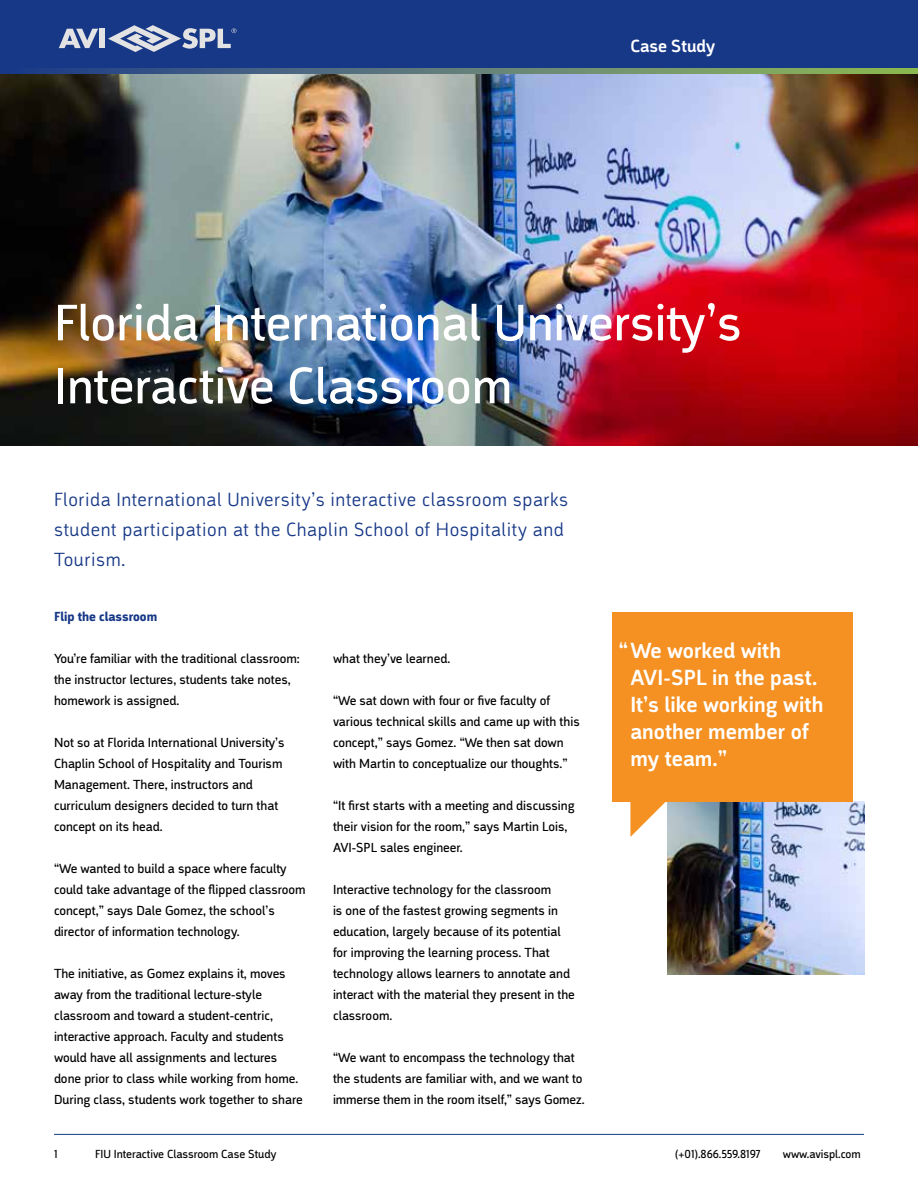
<style>
.page{position:relative;width:918px;height:1188px;background:#fff}
.page>*{position:absolute;margin:0;border:0;box-sizing:border-box;transform-origin:0 0}
.t1{font:52.5px/63px "Argumentum";color:#fff}
.t2{font:500 22.5px/27px "Argumentum";letter-spacing:.005em;color:#fff}
.t3{font:300 19.5px/30px "Argumentum";letter-spacing:.03em;color:#173887}
.t4{font:500 18px "Argumentum";color:#fff}
.t5{font:13.5px/21px "Argumentum";color:#000}
.t6{font:700 13.5px "Argumentum";color:#173887}
.t7{font:12px "Argumentum";color:#000}
</style>
<div class="page">
<img style="left:0;top:73px;width:918px;height:373px">
<div style="left:0;top:0;width:918px;height:69px;background:#173887"></div>
<svg style="left:0;top:68px;width:918px;height:5px;background:#5c7c75"></svg>
<hr style="left:54px;top:1134px;width:810px;height:1px;background:#173887">
<img style="left:668px;top:801px;width:197px;height:174px">
<div style="left:612px;top:612px;width:241px;height:189px;background:#f59122"></div>
<svg style="left:630px;top:801px;width:36px;height:36px"></svg>
<svg style="left:59px;top:29px;width:39px;height:19px"></svg>
<div style="left:100px;top:29px;width:5px;height:19px;background:#e3e3e3"></div>
<svg style="left:108px;top:25px;width:129px;height:27px"></svg>
<h3 class="t4" style="left:630px;top:39px;width:86px">Case Study</h3>
<h1 class="t1" style="left:54px;top:296px;width:689px">Florida International University’s<br>Interactive Classroom</h1>
<h3 class="t3" style="left:54px;top:486px;width:516px">Florida International University’s interactive classroom sparks student participation at the Chaplin School of Hospitality and<br>Tourism.</h3>
<p class="t6" style="left:54px;top:611px;width:105px">Flip the classroom</p>
<p class="t5" style="left:54px;top:649px;width:247px">You’re familiar with the traditional classroom: the instructor lectures, students take notes, homework is assigned.</p>
<p class="t5" style="left:54px;top:733px;width:232px">Not so at Florida International University’s Chaplin School of Hospitality and Tourism Management. There, instructors and curriculum designers decided to turn that concept on its head.</p>
<p class="t5" style="left:54px;top:859px;width:253px">“We wanted to build a space where faculty could take advantage of the flipped classroom concept,” says Dale Gomez, the school’s director of information technology.</p>
<p class="t5" style="left:54px;top:964px;width:250px">The initiative, as Gomez explains it, moves away from the traditional lecture-style classroom and toward a student-centric, interactive approach. Faculty and students would have all assignments and lectures done prior to class while working from home.<br>During class, students work together to share</p>
<p class="t5" style="left:333px;top:649px;width:119px">what they’ve learned.</p>
<p class="t5" style="left:333px;top:691px;width:248px">“We sat down with four or five faculty of various technical skills and came up with this concept,” says Gomez. “We then sat down with Martin to conceptualize our thoughts.”</p>
<p class="t5" style="left:333px;top:796px;width:243px">“It first starts with a meeting and discussing their vision for the room,” says Martin Lois,<br>AVI-SPL sales engineer.</p>
<p class="t5" style="left:333px;top:880px;width:243px">Interactive technology for the classroom<br>is one of the fastest growing segments in education, largely because of its potential for improving the learning process. That technology allows learners to annotate and interact with the material they present in the classroom.</p>
<p class="t5" style="left:333px;top:1048px;width:253px">“We want to encompass the technology that the students are familiar with, and we want to immerse them in the room itself,” says Gomez.</p>
<h2 class="t2" style="left:630px;top:638px;width:195px;text-indent:-11px">“We worked with<br>AVI-SPL in the past.<br>It’s like working with another member of my team.”</h2>
<p class="t7" style="left:54px;top:1149px;width:5px">1</p>
<p class="t7" style="left:95px;top:1149px;width:183px">FIU Interactive Classroom Case Study</p>
<p class="t7" style="left:675px;top:1149px;width:87px">(+01).866.559.8197</p>
<p class="t7" style="left:783px;top:1149px;width:80px">www.avispl.com</p>
</div>
